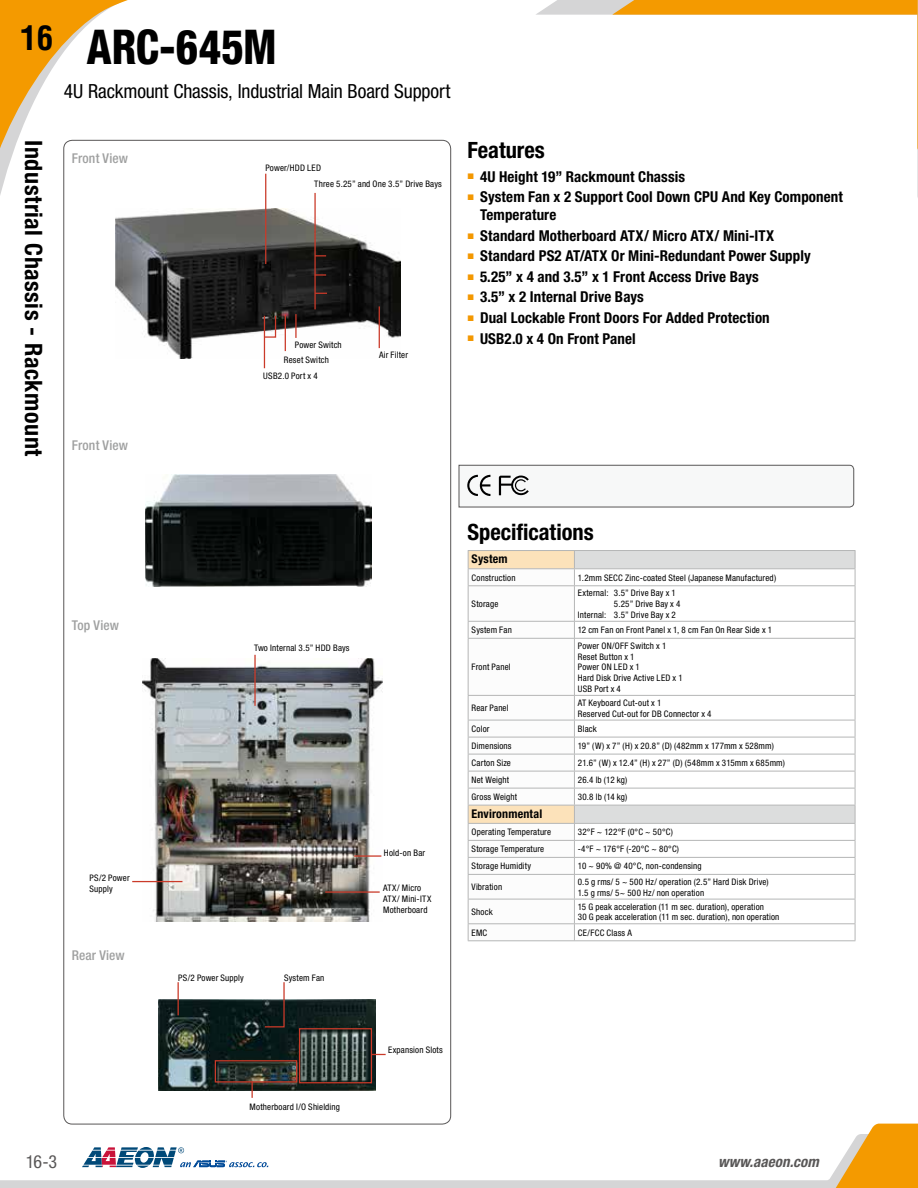
<style>
.page{position:relative;width:918px;height:1188px;background:#fff}
.page>*{position:absolute;margin:0;border:0;box-sizing:border-box;transform-origin:0 0}
.t1{font:800 condensed 48px "Helvetica Neue";letter-spacing:.005em;color:#000;scale:.9 1}
.t2{font:700 condensed 33px "Helvetica LT Std";color:#000}
.t3{font:700 condensed 24px "Helvetica Neue";letter-spacing:.02em;color:#000}
.t4{font:700 condensed 22.5px "Helvetica Neue";color:#000}
.t5{font:condensed 19.5px "Helvetica Neue";letter-spacing:-.005em;color:#000}
.t6{font:condensed 18px "Helvetica Neue";color:#595757}
.t7{font:700 condensed 15px/18px "Helvetica Neue";letter-spacing:.005em;color:#000}
.t8{font:italic 700 condensed 15px "Helvetica Neue";letter-spacing:.005em;color:#595757}
.t9{font:500 condensed 13.5px "Helvetica Neue";letter-spacing:.005em;color:#9fa0a0}
.t10{font:700 condensed 12px "Helvetica Neue";letter-spacing:.015em;color:#000}
.t11{font:condensed 9px/10.8px "Helvetica Neue";letter-spacing:.02em;color:#000}
.s1{font-family:"Arial";font-weight:400;font-stretch:normal;font-size:12px;color:#f39700}
</style>
<div class="page">
<svg style="left:0;top:0;width:196px;height:279px"></svg>
<svg style="left:536px;top:0;width:382px;height:198px"></svg>
<svg style="left:0;top:1147px;width:819px;height:41px"></svg>
<svg style="left:819px;top:1124px;width:99px;height:64px"></svg>
<div style="left:575px;top:551px;width:280px;height:17px;background:#dcdddd"></div>
<svg style="left:575px;top:569px;width:280px;height:371px"></svg>
<hr style="left:574px;top:638px;width:281px;height:1px;background:#b5b6b6">
<hr style="left:574px;top:695px;width:281px;height:1px;background:#b5b6b6">
<hr style="left:574px;top:720px;width:281px;height:1px;background:#b5b6b6">
<hr style="left:574px;top:737px;width:281px;height:1px;background:#b5b6b6">
<hr style="left:574px;top:754px;width:281px;height:1px;background:#b5b6b6">
<hr style="left:574px;top:857px;width:281px;height:1px;background:#b5b6b6">
<hr style="left:574px;top:874px;width:281px;height:1px;background:#b5b6b6">
<hr style="left:468px;top:550px;width:106px;height:1px;background:#b5b6b6">
<hr style="left:574px;top:585px;width:281px;height:1px;background:#b5b6b6">
<hr style="left:855px;top:586px;width:1px;height:35px;background:#b5b6b6">
<hr style="left:574px;top:621px;width:281px;height:1px;background:#b5b6b6">
<svg style="left:855px;top:622px;width:1px;height:16px"></svg>
<hr style="left:855px;top:639px;width:1px;height:56px;background:#b5b6b6">
<hr style="left:574px;top:771px;width:281px;height:1px;background:#b5b6b6">
<hr style="left:574px;top:788px;width:281px;height:1px;background:#b5b6b6">
<hr style="left:574px;top:840px;width:281px;height:1px;background:#b5b6b6">
<hr style="left:574px;top:899px;width:281px;height:1px;background:#b5b6b6">
<hr style="left:574px;top:923px;width:281px;height:1px;background:#b5b6b6">
<hr style="left:574px;top:940px;width:281px;height:1px;background:#b5b6b6">
<hr style="left:574px;top:550px;width:281px;height:1px;background:#b5b6b6">
<svg style="left:855px;top:551px;width:1px;height:34px"></svg>
<hr style="left:574px;top:568px;width:281px;height:1px;background:#b5b6b6">
<hr style="left:574px;top:805px;width:281px;height:1px;background:#b5b6b6">
<svg style="left:855px;top:696px;width:1px;height:244px"></svg>
<hr style="left:574px;top:823px;width:281px;height:1px;background:#b5b6b6">
<svg style="left:468px;top:551px;width:107px;height:390px"></svg>
<svg style="left:458px;top:465px;width:397px;height:43px"></svg>
<img style="left:146px;top:475px;width:225px;height:112px">
<img style="left:159px;top:999px;width:55px;height:91px">
<img style="left:143px;top:658px;width:239px;height:264px">
<hr style="left:354px;top:855px;width:27px;height:2px;background:#ca3a29">
<hr style="left:325px;top:891px;width:55px;height:2px;background:#ca3a29">
<hr style="left:178px;top:982px;width:1px;height:33px;background:#ca3a29">
<hr style="left:254px;top:655px;width:2px;height:51px;background:#ca3a29">
<hr style="left:132px;top:881px;width:50px;height:1px;background:#ca3a29">
<svg style="left:214px;top:982px;width:172px;height:116px"></svg>
<img style="left:116px;top:208px;width:284px;height:151px">
<hr style="left:265px;top:174px;width:1px;height:90px;background:#ca3a29">
<hr style="left:314px;top:193px;width:2px;height:116px;background:#ca3a29">
<hr style="left:264px;top:316px;width:1px;height:52px;background:#ca3a29">
<svg style="left:264px;top:315px;width:13px;height:23px"></svg>
<hr style="left:285px;top:315px;width:1px;height:36px;background:#ca3a29">
<hr style="left:295px;top:314px;width:2px;height:24px;background:#ca3a29">
<hr style="left:379px;top:306px;width:1px;height:42px;background:#ca3a29">
<svg style="left:315px;top:274px;width:11px;height:2px"></svg>
<h2 class="t2" style="left:20px;top:17px;width:34px">16</h2>
<p class="t1" style="left:87px;top:18px;width:213px">ARC-645M</p>
<p class="t5" style="left:64px;top:80px;width:388px">4U Rackmount Chassis, Industrial Main Board Support</p>
<h3 class="t3" style="left:48px;top:140px;width:317px;rotate:90deg">Industrial Chassis - Rackmount</h3>
<p class="t9" style="left:72px;top:150px;width:58px">Front View</p>
<p class="t9" style="left:72px;top:437px;width:58px">Front View</p>
<p class="t11" style="left:265px;top:163px;width:57px">Power/HDD LED</p>
<p class="t11" style="left:314px;top:178px;width:129px">Three 5.25” and One 3.5” Drive Bays</p>
<p class="t11" style="left:295px;top:340px;width:49px">Power Switch</p>
<p class="t11" style="left:284px;top:354px;width:47px">Reset Switch</p>
<p class="t11" style="left:263px;top:370px;width:56px">USB2.0 Port x 4</p>
<p class="t11" style="left:379px;top:350px;width:31px">Air Filter</p>
<h3 class="t4" style="left:468px;top:136px;width:79px">Features</h3>
<p class="t7" style="left:467px;top:167px;width:219px"><span class="s1">■</span> 4U Height 19” Rackmount Chassis</p>
<p class="t7" style="left:480px;top:188px;width:364px;text-indent:-13px"><span class="s1">■</span> System Fan x 2 Support Cool Down CPU And Key Component<br>Temperature</p>
<p class="t7" style="left:467px;top:226px;width:308px"><span class="s1">■</span> Standard Motherboard ATX/ Micro ATX/ Mini-ITX</p>
<p class="t7" style="left:467px;top:247px;width:345px"><span class="s1">■</span> Standard PS2 AT/ATX Or Mini-Redundant Power Supply</p>
<p class="t7" style="left:467px;top:267px;width:293px"><span class="s1">■</span> 5.25” x 4 and 3.5” x 1 Front Access Drive Bays</p>
<p class="t7" style="left:467px;top:288px;width:178px"><span class="s1">■</span> 3.5” x 2 Internal Drive Bays</p>
<p class="t7" style="left:467px;top:308px;width:304px"><span class="s1">■</span> Dual Lockable Front Doors For Added Protection</p>
<p class="t7" style="left:467px;top:329px;width:170px"><span class="s1">■</span> USB2.0 x 4 On Front Panel</p>
<p class="t9" style="left:72px;top:617px;width:49px">Top View</p>
<p class="t11" style="left:89px;top:873px;width:42px">PS/2 Power<br>Supply</p>
<p class="t9" style="left:72px;top:947px;width:54px">Rear View</p>
<p class="t11" style="left:254px;top:642px;width:97px">Two Internal 3.5” HDD Bays</p>
<p class="t11" style="left:178px;top:972px;width:67px">PS/2 Power Supply</p>
<p class="t11" style="left:284px;top:972px;width:42px">System Fan</p>
<p class="t11" style="left:250px;top:1101px;width:92px">Motherboard I/O Shielding</p>
<p class="t11" style="left:384px;top:847px;width:43px">Hold-on Bar</p>
<p class="t11" style="left:383px;top:883px;width:50px">ATX/ Micro<br>ATX/ Mini-ITX<br>Motherboard</p>
<h3 class="t4" style="left:468px;top:518px;width:128px">Specifications</h3>
<p class="t10" style="left:472px;top:552px;width:38px">System</p>
<p class="t11" style="left:472px;top:572px;width:46px">Construction</p>
<p class="t11" style="left:578px;top:572px;width:200px">1.2mm SECC Zinc-coated Steel (Japanese Manufactured)</p>
<p class="t11" style="left:472px;top:598px;width:28px">Storage</p>
<p class="t11" style="left:578px;top:588px;width:100px">External: 3.5” Drive Bay x 1</p>
<p class="t11" style="left:614px;top:598px;width:68px">5.25” Drive Bay x 4</p>
<p class="t11" style="left:578px;top:609px;width:100px">Internal: 3.5” Drive Bay x 2</p>
<p class="t11" style="left:472px;top:625px;width:42px">System Fan</p>
<p class="t11" style="left:578px;top:625px;width:196px">12 cm Fan on Front Panel x 1, 8 cm Fan On Rear Side x 1</p>
<p class="t11" style="left:472px;top:662px;width:41px">Front Panel</p>
<p class="t11" style="left:578px;top:640px;width:106px">Power ON/OFF Switch x 1<br>Reset Button x 1<br>Power ON LED x 1<br>Hard Disk Drive Active LED x 1<br>USB Port x 4</p>
<p class="t11" style="left:472px;top:703px;width:39px">Rear Panel</p>
<p class="t11" style="left:578px;top:697px;width:135px">AT Keyboard Cut-out x 1<br>Reserved Cut-out for DB Connector x 4</p>
<p class="t11" style="left:472px;top:723px;width:19px">Color</p>
<p class="t11" style="left:578px;top:723px;width:20px">Black</p>
<p class="t11" style="left:472px;top:741px;width:42px">Dimensions</p>
<p class="t11" style="left:578px;top:741px;width:198px">19” (W) x 7” (H) x 20.8” (D) (482mm x 177mm x 528mm)</p>
<p class="t11" style="left:472px;top:758px;width:41px">Carton Size</p>
<p class="t11" style="left:578px;top:758px;width:209px">21.6” (W) x 12.4” (H) x 27” (D) (548mm x 315mm x 685mm)</p>
<p class="t11" style="left:472px;top:775px;width:39px">Net Weight</p>
<p class="t11" style="left:578px;top:775px;width:51px">26.4 lb (12 kg)</p>
<p class="t11" style="left:472px;top:792px;width:47px">Gross Weight</p>
<p class="t11" style="left:578px;top:792px;width:51px">30.8 lb (14 kg)</p>
<p class="t10" style="left:472px;top:806px;width:72px">Environmental</p>
<p class="t11" style="left:472px;top:827px;width:81px">Operating Temperature</p>
<p class="t11" style="left:578px;top:827px;width:97px">32°F ~ 122°F (0°C ~ 50°C)</p>
<p class="t11" style="left:472px;top:844px;width:74px">Storage Temperature</p>
<p class="t11" style="left:578px;top:844px;width:103px">-4°F ~ 176°F (-20°C ~ 80°C)</p>
<p class="t11" style="left:472px;top:861px;width:61px">Storage Humidity</p>
<p class="t11" style="left:578px;top:861px;width:125px">10 ~ 90% @ 40°C, non-condensing</p>
<p class="t11" style="left:472px;top:882px;width:32px">Vibration</p>
<p class="t11" style="left:578px;top:876px;width:192px">0.5 g rms/ 5 ~ 500 Hz/ operation (2.5” Hard Disk Drive)<br>1.5 g rms/ 5~ 500 Hz/ non operation</p>
<p class="t11" style="left:472px;top:906px;width:23px">Shock</p>
<p class="t11" style="left:578px;top:901px;width:203px">15 G peak acceleration (11 m sec. duration), operation<br>30 G peak acceleration (11 m sec. duration), non operation</p>
<p class="t11" style="left:472px;top:927px;width:17px">EMC</p>
<p class="t11" style="left:578px;top:927px;width:56px">CE/FCC Class A</p>
<p class="t11" style="left:388px;top:1044px;width:56px">Expansion Slots</p>
<p class="t6" style="left:26px;top:1151px;width:33px">16-3</p>
<h3 class="t8" style="left:718px;top:1153px;width:102px">www.aaeon.com</h3>
</div>
